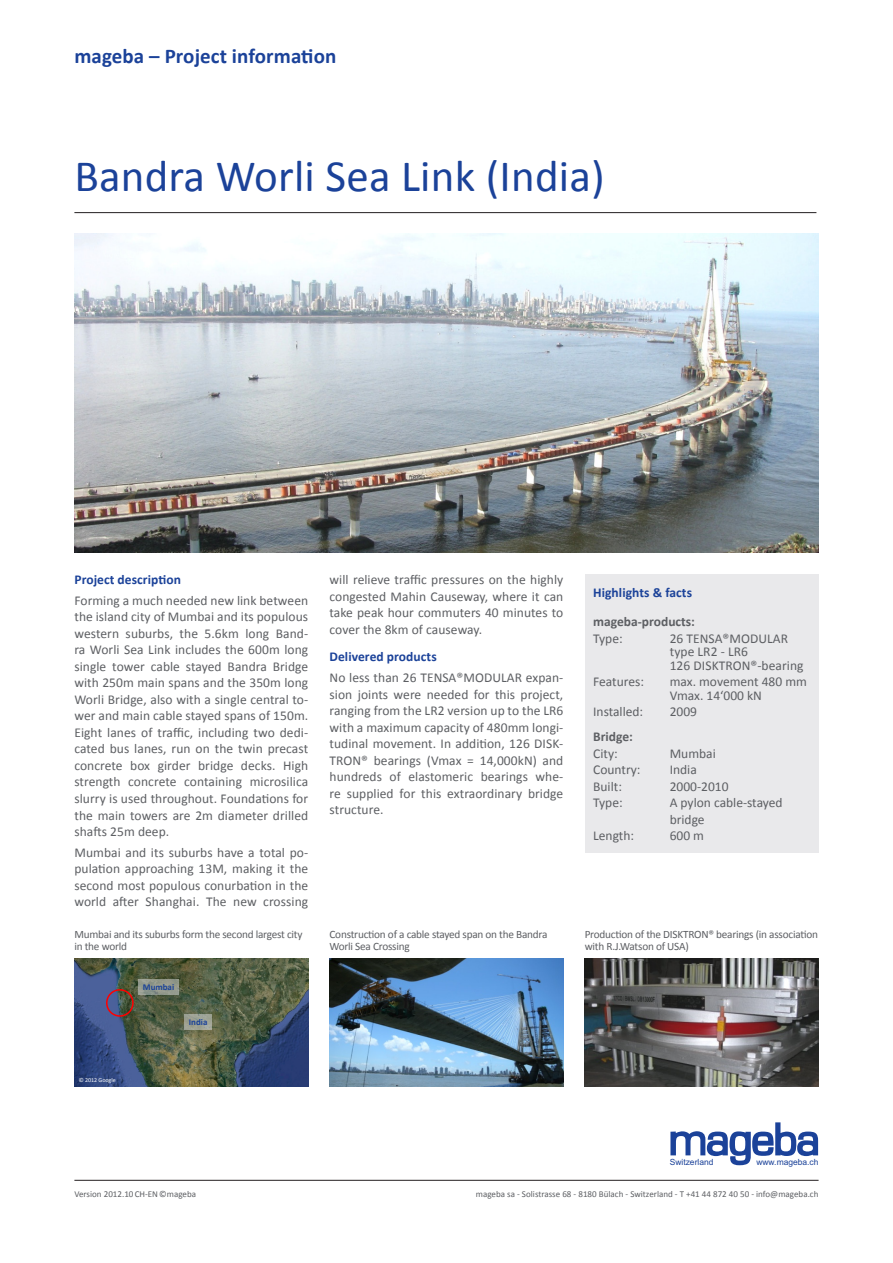
<style>
.page{position:relative;width:893px;height:1263px;background:#fff}
.page>*{position:absolute;margin:0;border:0;box-sizing:border-box;transform-origin:0 0}
.Header_top_Frontp{font:45px "Calibri";letter-spacing:.005em;color:#1b4299}
.t1{font:700 21px "Calibri";letter-spacing:.005em;color:#1b4299}
.Fliesstext{font:13.5px/16.5px "Calibri";letter-spacing:.005em;color:#5d5f63;text-align:justify}
.Highlight-Box_Aufzäh{font:13.5px/13.5px "Calibri";color:#5d5f63}
.Title_Inhalt{font:700 13.5px "Calibri";letter-spacing:.005em;color:#1b4299}
.Highlight-Box_Aufzäh-2{font:700 13.5px "Calibri";color:#5d5f63}
.Bildbeschreibung{font:11.25px/12px "Calibri";letter-spacing:-.02em;color:#5d5f63}
.t2{font:9px "Calibri";color:#5d5f63}
.t3{font:700 9px "Calibri";color:#1b4299}
.t4{font:8.55px "Arial";color:#1b4299}
.t5{font:6px "Calibri";color:#fff}
</style>
<div class="page">
<svg style="left:670px;top:1122px;width:148px;height:43px"></svg>
<img style="left:74px;top:959px;width:234px;height:127px">
<img style="left:74px;top:234px;width:744px;height:319px">
<img style="left:585px;top:959px;width:234px;height:127px">
<img style="left:330px;top:959px;width:233px;height:127px">
<div style="left:106px;top:989px;width:28px;height:28px;border:2px solid #f00;border-radius:50%"></div>
<div style="left:585px;top:574px;width:234px;height:279px;background:#e9e9eb"></div>
<hr style="left:74px;top:1180px;width:745px;height:1px;background:#231f20">
<hr style="left:74px;top:212px;width:742px;height:1px;background:#231f20">
<svg style="left:139px;top:979px;width:40px;height:15px"></svg>
<svg style="left:185px;top:1014px;width:27px;height:15px"></svg>
<p class="t1" style="left:74px;top:42px;width:263px">mageba – Project information</p>
<p class="Header_top_Frontp" style="left:74px;top:148px;width:532px">Bandra Worli Sea Link (India)</p>
<p class="Fliesstext" style="left:330px;top:571px;width:235px">will relieve traffic pressures on the highly congested Mahin Causeway, where it can take peak hour commuters 40 minutes to cover the 8km of causeway.</p>
<p class="Title_Inhalt" style="left:74px;top:571px;width:108px">Project description</p>
<p class="Fliesstext" style="left:74px;top:592px;width:235px">Forming a much needed new link between the island city of Mumbai and its populous western suburbs, the 5.6km long Band&shy;ra Worli Sea Link includes the 600m long single tower cable stayed Bandra Bridge with 250m main spans and the 350m long Worli Bridge, also with a single central to&shy;wer and main cable stayed spans of 150m.<br>Eight lanes of traffic, including two dedi&shy;cated bus lanes, run on the twin precast concrete box girder bridge decks. High strength concrete containing microsilica slurry is used throughout. Foundations for the main towers are 2m diameter drilled shafts 25m deep.</p>
<p class="Fliesstext" style="left:74px;top:844px;width:235px">Mumbai and its suburbs have a total po&shy;pulation approaching 13M, making it the second most populous conurbation in the world after Shanghai. The new crossing</p>
<p class="Bildbeschreibung" style="left:74px;top:929px;width:230px">Mumbai and its suburbs form the second largest city in the world</p>
<p class="Bildbeschreibung" style="left:330px;top:929px;width:219px">Construction of a cable stayed span on the Bandra<br>Worli Sea Crossing</p>
<p class="Bildbeschreibung" style="left:585px;top:929px;width:235px">Production of the DISKTRON® bearings (in association with R.J.Watson of USA)</p>
<p class="Title_Inhalt" style="left:593px;top:584px;width:100px">Highlights &amp; facts</p>
<p class="Highlight-Box_Aufzäh-2" style="left:593px;top:613px;width:103px">mageba-products:</p>
<p class="Highlight-Box_Aufzäh" style="left:593px;top:631px;width:31px">Type:</p>
<p class="Highlight-Box_Aufzäh" style="left:670px;top:631px;width:120px">26 TENSA®MODULAR type LR2 - LR6</p>
<p class="Highlight-Box_Aufzäh" style="left:670px;top:658px;width:135px">126 DISKTRON®-bearing</p>
<p class="Highlight-Box_Aufzäh" style="left:593px;top:675px;width:52px">Features:</p>
<p class="Highlight-Box_Aufzäh" style="left:670px;top:675px;width:139px">max. movement 480 mm</p>
<p class="Highlight-Box_Aufzäh" style="left:670px;top:688px;width:94px">Vmax. 14‘000 kN</p>
<p class="Highlight-Box_Aufzäh" style="left:593px;top:705px;width:52px">Installed:</p>
<p class="Highlight-Box_Aufzäh" style="left:670px;top:705px;width:29px">2009</p>
<p class="Highlight-Box_Aufzäh-2" style="left:593px;top:728px;width:41px">Bridge:</p>
<p class="Highlight-Box_Aufzäh" style="left:593px;top:746px;width:26px">City:</p>
<p class="Highlight-Box_Aufzäh" style="left:670px;top:746px;width:48px">Mumbai</p>
<p class="Highlight-Box_Aufzäh" style="left:593px;top:763px;width:49px">Country:</p>
<p class="Highlight-Box_Aufzäh" style="left:670px;top:763px;width:29px">India</p>
<p class="Highlight-Box_Aufzäh" style="left:593px;top:779px;width:30px">Built:</p>
<p class="Highlight-Box_Aufzäh" style="left:670px;top:779px;width:60px">2000-2010</p>
<p class="Highlight-Box_Aufzäh" style="left:593px;top:796px;width:31px">Type:</p>
<p class="Highlight-Box_Aufzäh" style="left:670px;top:796px;width:114px">A pylon cable-stayed</p>
<p class="Highlight-Box_Aufzäh" style="left:670px;top:812px;width:36px">bridge</p>
<p class="Highlight-Box_Aufzäh" style="left:593px;top:829px;width:42px">Length:</p>
<p class="Highlight-Box_Aufzäh" style="left:670px;top:829px;width:36px">600 m</p>
<p class="Title_Inhalt" style="left:330px;top:648px;width:109px">Delivered products</p>
<p class="Fliesstext" style="left:330px;top:669px;width:235px">No less than 26 TENSA®MODULAR expan&shy;sion joints were needed for this project, ranging from the LR2 version up to the LR6 with a maximum capacity of 480mm longi&shy;tudinal movement. In addition, 126 DISK-TRON® bearings (Vmax = 14,000kN) and hundreds of elastomeric bearings whe&shy;re supplied for this extraordinary bridge structure.</p>
<p class="t5" style="left:79px;top:1076px;width:39px">© 2012 Google</p>
<p class="t3" style="left:143px;top:981px;width:33px">Mumbai</p>
<p class="t3" style="left:189px;top:1016px;width:20px">India</p>
<p class="t4" style="left:670px;top:1157px;width:45px">Switzerland</p>
<p class="t4" style="left:756px;top:1156px;width:64px">www.mageba.ch</p>
<p class="t2" style="left:74px;top:1189px;width:123px">Version 2012.10 CH-EN ©mageba</p>
<p class="t2" style="left:476px;top:1189px;width:344px">mageba sa - Solistrasse 68 - 8180 Bülach - Switzerland - T +41 44 872 40 50 - info@mageba.ch</p>
</div>
